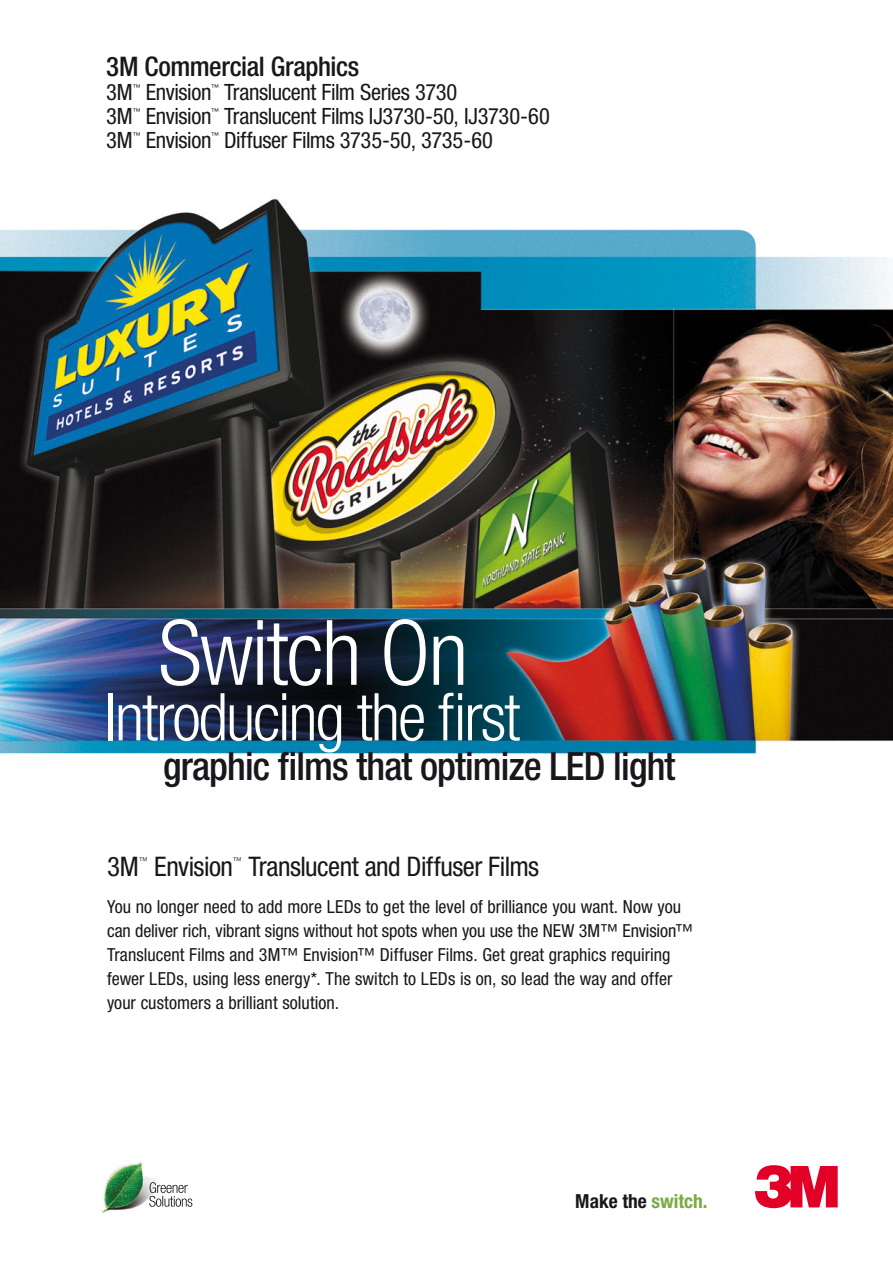
<style>
.page{position:relative;width:893px;height:1263px;background:#fff}
.page>*{position:absolute;margin:0;border:0;box-sizing:border-box;transform-origin:0 0}
.t1{font:300 condensed 90.45px "Helvetica Neue LT";letter-spacing:-.02em;color:#fff}
.t2{font:300 condensed 66px "Helvetica Neue LT";letter-spacing:-.03em;color:#fff}
.t3{font:500 condensed 39px "Helvetica Neue LT";letter-spacing:-.02em;color:#1a171c}
.t4{font:condensed 27px "Helvetica Neue LT";letter-spacing:-.02em;color:#1a171c}
.t5{font:500 condensed 27px "Helvetica Neue LT";letter-spacing:-.015em;color:#1a171c}
.t6{font:condensed 22.5px "Helvetica Neue LT";letter-spacing:-.015em;color:#1a171c}
.t7{font:700 condensed 19.35px "Helvetica Neue LT";color:#1a171c}
.t8{font:condensed 18px/24px "Helvetica Neue LT";color:#1a171c}
.t9{font:300 condensed 9.45px "Helvetica Neue LT";color:#1a171c}
.t10{font:condensed 7.8px "Helvetica Neue LT";color:#1a171c}
.s1{color:#7aaa45}
</style>
<div class="page">
<img style="left:0;top:198px;width:893px;height:1011px">
<svg style="left:755px;top:1165px;width:83px;height:43px"></svg>
<img style="left:98px;top:1160px;width:63px;height:53px">
<img style="left:108px;top:1163px;width:33px;height:17px">
<svg style="left:149px;top:1182px;width:43px;height:25px"></svg>
<h3 class="t5" style="left:106px;top:51px;width:255px">3M Commercial Graphics</h3>
<p class="t6" style="left:106px;top:79px;width:28px">3M</p>
<p class="t10" style="left:133px;top:83px;width:9px">™</p>
<p class="t6" style="left:146px;top:79px;width:67px">Envision</p>
<p class="t10" style="left:211px;top:83px;width:9px">™</p>
<p class="t6" style="left:224px;top:79px;width:235px">Translucent Film Series 3730</p>
<p class="t6" style="left:106px;top:103px;width:28px">3M</p>
<p class="t10" style="left:133px;top:107px;width:9px">™</p>
<p class="t6" style="left:146px;top:103px;width:67px">Envision</p>
<p class="t10" style="left:211px;top:107px;width:9px">™</p>
<p class="t6" style="left:224px;top:103px;width:327px">Translucent Films IJ3730-50, IJ3730-60</p>
<p class="t6" style="left:106px;top:127px;width:28px">3M</p>
<p class="t10" style="left:133px;top:131px;width:9px">™</p>
<p class="t6" style="left:146px;top:127px;width:67px">Envision</p>
<p class="t10" style="left:211px;top:131px;width:9px">™</p>
<p class="t6" style="left:224px;top:127px;width:270px">Diffuser Films 3735-50, 3735-60</p>
<h1 class="t1" style="left:158px;top:601px;width:312px">Switch On</h1>
<h2 class="t2" style="left:105px;top:679px;width:417px">Introducing the first</h2>
<h3 class="t3" style="left:163px;top:743px;width:514px">graphic films that optimize LED light</h3>
<h3 class="t4" style="left:107px;top:851px;width:33px">3M</h3>
<p class="t9" style="left:139px;top:855px;width:11px">™</p>
<h3 class="t4" style="left:154px;top:851px;width:80px">Envision</h3>
<p class="t9" style="left:233px;top:855px;width:11px">™</p>
<h3 class="t4" style="left:248px;top:851px;width:292px">Translucent and Diffuser Films</h3>
<p class="t8" style="left:107px;top:895px;width:587px">You no longer need to add more LEDs to get the level of brilliance you want. Now you can deliver rich, vibrant signs without hot spots when you use the NEW 3M™ Envision™ Translucent Films and 3M™ Envision™ Diffuser Films. Get great graphics requiring fewer LEDs, using less energy*. The switch to LEDs is on, so lead the way and offer your customers a brilliant solution.</p>
<p class="t7" style="left:575px;top:1189px;width:134px">Make the <span class="s1">switch.</span></p>
</div>
